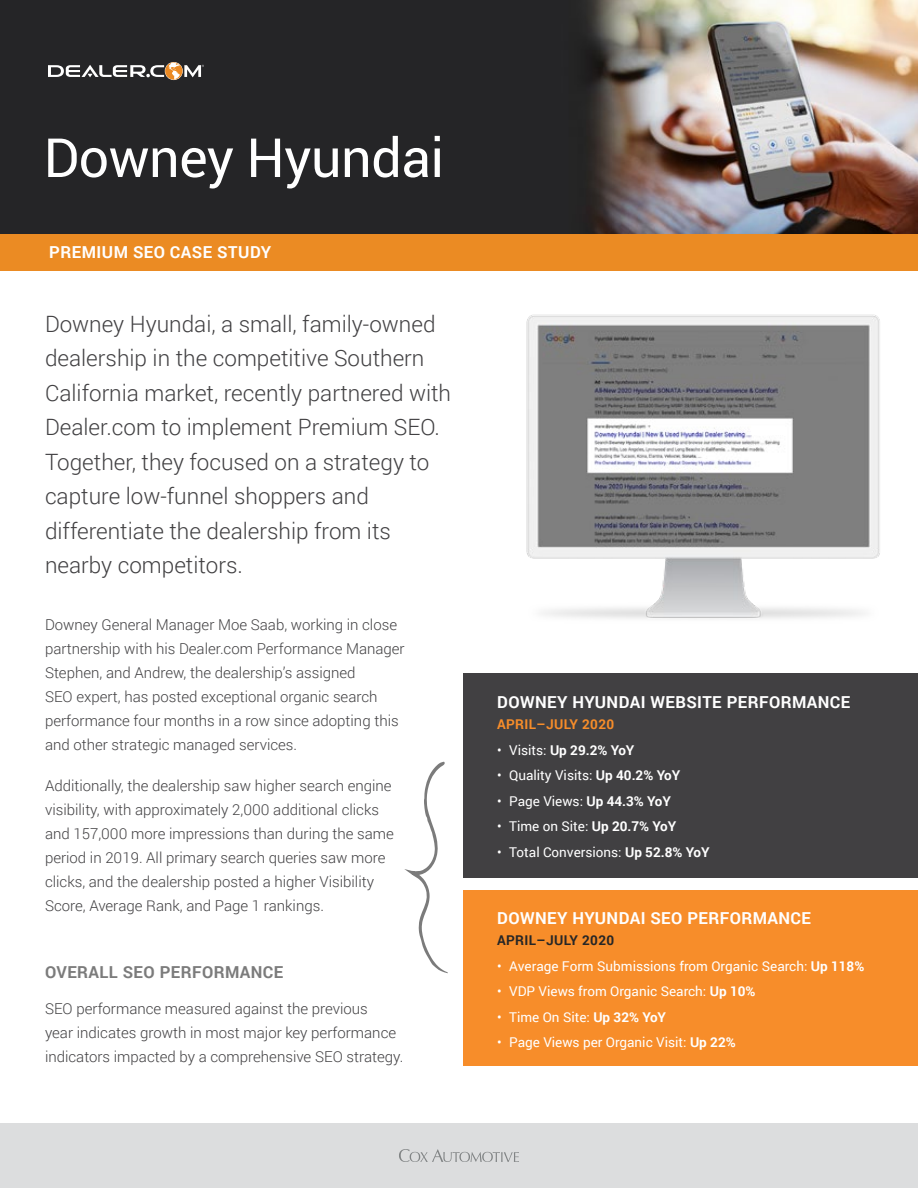
<style>
.page{position:relative;width:918px;height:1188px;background:#fff}
.page>*{position:absolute;margin:0;border:0;box-sizing:border-box;transform-origin:0 0}
.t1{font:54px "Roboto";letter-spacing:-.01em;color:#fff}
.t2{font:300 22.5px/34.5px "Roboto";color:#414042}
.t3{font:700 16.5px "Roboto";letter-spacing:.025em;color:#fff}
.t4{font:700 16.5px "Roboto";letter-spacing:.025em;color:#7b7b7b}
.t5{font:300 15px/24px "Roboto";color:#414042}
.t6{font:13.5px "Roboto";color:#fff}
.t7{font:700 13.5px "Roboto";color:#fff}
.t8{font:700 13.5px "Roboto";letter-spacing:.025em;color:#262626}
.t9{font:700 13.5px "Roboto";letter-spacing:.025em;color:#f78d2a}
.s1{font-weight:400}
.s2{font-weight:700}
</style>
<div class="page">
<img style="left:0;top:0;width:918px;height:234px">
<div style="left:464px;top:890px;width:454px;height:176px;background:#f78d2a"></div>
<div style="left:464px;top:673px;width:454px;height:205px;background:#414042"></div>
<div style="left:0;top:234px;width:918px;height:37px;background:#eb8b23"></div>
<svg style="left:404px;top:762px;width:44px;height:211px"></svg>
<img style="left:526px;top:314px;width:354px;height:305px">
<div style="left:0;top:1123px;width:918px;height:65px;background:#dcddde"></div>
<svg style="left:399px;top:1149px;width:120px;height:13px"></svg>
<svg style="left:48px;top:62px;width:156px;height:18px"></svg>
<h1 class="t1" style="left:44px;top:120px;width:402px">Downey Hyundai</h1>
<p class="t3" style="left:49px;top:240px;width:224px">PREMIUM SEO CASE STUDY</p>
<p class="t2" style="left:45px;top:306px;width:408px">Downey Hyundai, a small, family-owned dealership in the competitive Southern California market, recently partnered with Dealer.com to implement Premium SEO.<br>Together, they focused on a strategy to capture low-funnel shoppers and differentiate the dealership from its nearby competitors.</p>
<p class="t5" style="left:45px;top:613px;width:361px">Downey General Manager Moe Saab, working in close partnership with his Dealer.com Performance Manager Stephen, and Andrew, the dealership’s assigned<br>SEO expert, has posted exceptional organic search performance four months in a row since adopting this and other strategic managed services.</p>
<p class="t5" style="left:45px;top:773px;width:350px">Additionally, the dealership saw higher search engine visibility, with approximately 2,000 additional clicks and 157,000 more impressions than during the same period in 2019. All primary search queries saw more clicks, and the dealership posted a higher Visibility Score, Average Rank, and Page 1 rankings.</p>
<p class="t4" style="left:45px;top:960px;width:240px">OVERALL SEO PERFORMANCE</p>
<p class="t5" style="left:45px;top:996px;width:360px">SEO performance measured against the previous<br>year indicates growth in most major key performance indicators impacted by a comprehensive SEO strategy.</p>
<p class="t3" style="left:497px;top:690px;width:355px">DOWNEY HYUNDAI WEBSITE PERFORMANCE</p>
<p class="t9" style="left:497px;top:715px;width:119px">APRIL–JULY 2020</p>
<p class="t7" style="left:497px;top:740px;width:139px"><span class="s1">• Visits:</span> Up 29.2% YoY</p>
<p class="t6" style="left:497px;top:766px;width:185px">• Quality Visits: <span class="s2">Up 40.2% YoY</span></p>
<p class="t6" style="left:497px;top:791px;width:175px">• Page Views: <span class="s2">Up 44.3% YoY</span></p>
<p class="t6" style="left:497px;top:817px;width:181px">• Time on Site: <span class="s2">Up 20.7% YoY</span></p>
<p class="t6" style="left:497px;top:842px;width:214px">• Total Conversions: <span class="s2">Up 52.8% YoY</span></p>
<p class="t3" style="left:497px;top:906px;width:315px">DOWNEY HYUNDAI SEO PERFORMANCE</p>
<p class="t8" style="left:497px;top:931px;width:119px">APRIL–JULY 2020</p>
<p class="t6" style="left:497px;top:956px;width:369px">• Average Form Submissions from Organic Search: <span class="s2">Up 118%</span></p>
<p class="t6" style="left:497px;top:982px;width:260px">• VDP Views from Organic Search: <span class="s2">Up 10%</span></p>
<p class="t6" style="left:497px;top:1007px;width:171px">• Time On Site: <span class="s2">Up 32% YoY</span></p>
<p class="t6" style="left:497px;top:1033px;width:240px">• Page Views per Organic Visit: <span class="s2">Up 22%</span></p>
</div>
